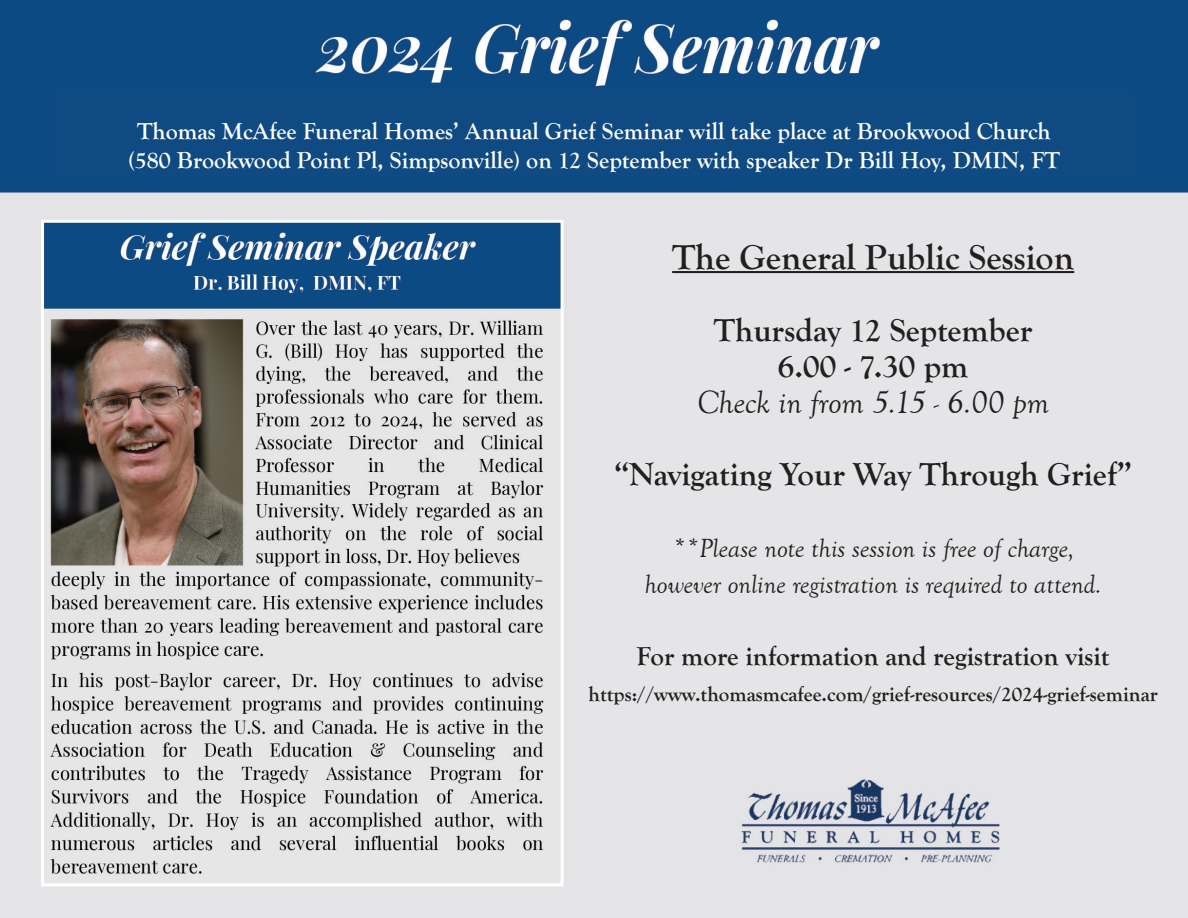
<style>
.page{position:relative;width:1188px;height:918px;background:#fff}
.page>*{position:absolute;margin:0;border:0;box-sizing:border-box;transform-origin:0 0}
.t1{font:700 36px "Goudy Old Style T";color:#231f20}
.t2{font:700 33px "Goudy Old Style T";color:#231f20}
.t3{font:italic 33px "Goudy Old Style T";color:#231f20}
.t4{font:italic 27px "Goudy Old Style T";color:#231f20}
.t5{font:700 27px "Goudy Old Style T";color:#231f20}
.t6{font:700 24px "Goudy Old Style T";color:#fff}
.t7{font:700 21px "Goudy Old Style T";color:#231f20}
</style>
<div class="page">
<img style="left:0;top:0;width:1188px;height:918px">
<img style="left:45px;top:224px;width:515px;height:658px">
<div style="left:41px;top:220px;width:523px;height:666px;border:3px solid #fff"></div>
<div style="left:575px;top:201px;width:594px;height:699px;background:#e5e5e7"></div>
<div style="left:54px;top:89px;width:1080px;height:89px;background:#0f4a83"></div>
<img style="left:741px;top:779px;width:259px;height:84px">
<hr style="left:672px;top:271px;width:402px;height:2px;background:#231f20">
<p class="t6" style="left:137px;top:118px;width:915px">Thomas McAfee Funeral Homes’ Annual Grief Seminar will take place at Brookwood Church</p>
<p class="t6" style="left:128px;top:147px;width:933px">(580 Brookwood Point Pl, Simpsonville) on 12 September with speaker Dr Bill Hoy, DMIN, FT</p>
<p class="t1" style="left:672px;top:237px;width:403px">The General Public Session</p>
<p class="t2" style="left:714px;top:312px;width:320px">Thursday 12 September</p>
<p class="t2" style="left:778px;top:348px;width:192px">6.00 - 7.30 pm</p>
<p class="t3" style="left:697px;top:384px;width:353px">Check in from 5.15 - 6.00 pm</p>
<p class="t2" style="left:614px;top:456px;width:520px">“Navigating Your Way Through Grief”</p>
<p class="t4" style="left:672px;top:533px;width:404px">**Please note this session is free of charge,</p>
<p class="t4" style="left:645px;top:569px;width:458px">however online registration is required to attend.</p>
<p class="t5" style="left:637px;top:641px;width:474px">For more information and registration visit</p>
<p class="t7" style="left:589px;top:682px;width:571px">https://www.thomasmcafee.com/grief-resources/2024-grief-seminar</p>
</div>
